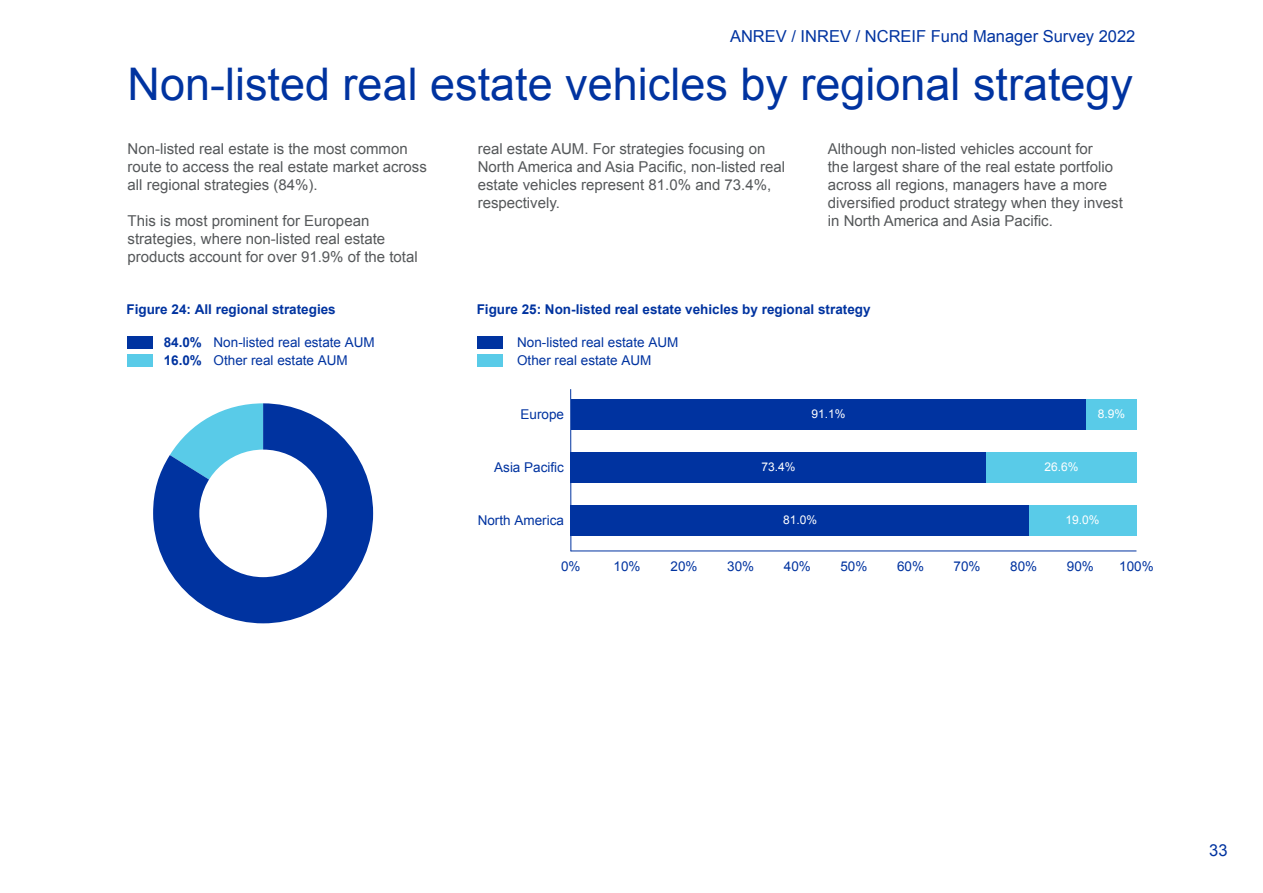
<style>
.page{position:relative;width:1263px;height:893px;background:#fff}
.page>*{position:absolute;margin:0;border:0;box-sizing:border-box;transform-origin:0 0}
.t1{font:45px "Arial";color:#0033a0}
.t2{font:16.5px "Arial";color:#0033a0}
.t3{font:15px/18px "Arial";color:#55585a}
.t4{font:13.5px/18px "Arial";color:#0033a0}
.t5{font:700 13.5px/18px "Arial";color:#0033a0}
.t6{font:12px "Arial";color:#fff}
</style>
<div class="page">
<div style="left:128px;top:354px;width:25px;height:13px;background:#59cbe8"></div>
<div style="left:128px;top:336px;width:25px;height:13px;background:#0033a0"></div>
<svg style="left:153px;top:403px;width:220px;height:220px;fill:#0033a0"></svg>
<div style="left:199px;top:450px;width:128px;height:127px;background:#fff;border-radius:50%"></div>
<div style="left:478px;top:354px;width:25px;height:13px;background:#59cbe8"></div>
<div style="left:478px;top:336px;width:25px;height:13px;background:#0033a0"></div>
<hr style="left:571px;top:551px;width:565px;height:1px;background:#0033a0">
<hr style="left:570px;top:389px;width:1px;height:162px;background:#0033a0">
<div style="left:571px;top:399px;width:515px;height:30px;background:#0033a0"></div>
<div style="left:571px;top:452px;width:415px;height:30px;background:#0033a0"></div>
<div style="left:571px;top:505px;width:458px;height:30px;background:#0033a0"></div>
<div style="left:1086px;top:399px;width:50px;height:30px;background:#59cbe8"></div>
<div style="left:986px;top:452px;width:150px;height:30px;background:#59cbe8"></div>
<div style="left:1029px;top:505px;width:107px;height:30px;background:#59cbe8"></div>
<p class="t2" style="left:730px;top:26px;width:407px">ANREV / INREV / NCREIF Fund Manager Survey 2022</p>
<h1 class="t1" style="left:128px;top:55px;width:1007px">Non-listed real estate vehicles by regional strategy</h1>
<p class="t3" style="left:828px;top:140px;width:297px">Although non-listed vehicles account for<br>the largest share of the real estate portfolio across all regions, managers have a more diversified product strategy when they invest in North America and Asia Pacific.</p>
<p class="t3" style="left:478px;top:140px;width:309px">real estate AUM. For strategies focusing on North America and Asia Pacific, non-listed real estate vehicles represent 81.0% and 73.4%, respectively.</p>
<p class="t3" style="left:128px;top:140px;width:301px">Non-listed real estate is the most common route to access the real estate market across all regional strategies (84%).</p>
<p class="t3" style="left:128px;top:212px;width:292px">This is most prominent for European strategies, where non-listed real estate products account for over 91.9% of the total</p>
<p class="t5" style="left:126px;top:301px;width:211px">Figure 24: All regional strategies</p>
<p class="t5" style="left:164px;top:334px;width:40px">84.0%<br>16.0%</p>
<p class="t4" style="left:214px;top:333px;width:163px">Non-listed real estate AUM<br>Other real estate AUM</p>
<p class="t4" style="left:517px;top:333px;width:163px">Non-listed real estate AUM<br>Other real estate AUM</p>
<p class="t5" style="left:477px;top:301px;width:395px">Figure 25: Non-listed real estate vehicles by regional strategy</p>
<p class="t4" style="left:520px;top:405px;width:45px">Europe</p>
<p class="t6" style="left:812px;top:406px;width:36px">91.1%</p>
<p class="t6" style="left:1098px;top:406px;width:29px">8.9%</p>
<p class="t4" style="left:494px;top:458px;width:71px">Asia Pacific</p>
<p class="t6" style="left:761px;top:459px;width:36px">73.4%</p>
<p class="t6" style="left:1044px;top:459px;width:36px">26.6%</p>
<p class="t4" style="left:478px;top:511px;width:88px">North America</p>
<p class="t6" style="left:783px;top:512px;width:36px">81.0%</p>
<p class="t6" style="left:1065px;top:512px;width:36px">19.0%</p>
<p class="t4" style="left:561px;top:557px;width:21px">0%</p>
<p class="t4" style="left:613px;top:557px;width:29px">10%</p>
<p class="t4" style="left:671px;top:557px;width:29px">20%</p>
<p class="t4" style="left:727px;top:557px;width:29px">30%</p>
<p class="t4" style="left:784px;top:557px;width:29px">40%</p>
<p class="t4" style="left:840px;top:557px;width:29px">50%</p>
<p class="t4" style="left:897px;top:557px;width:29px">60%</p>
<p class="t4" style="left:953px;top:557px;width:29px">70%</p>
<p class="t4" style="left:1010px;top:557px;width:29px">80%</p>
<p class="t4" style="left:1067px;top:557px;width:29px">90%</p>
<p class="t4" style="left:1119px;top:557px;width:36px">100%</p>
<p class="t2" style="left:1209px;top:839px;width:20px">33</p>
</div>
